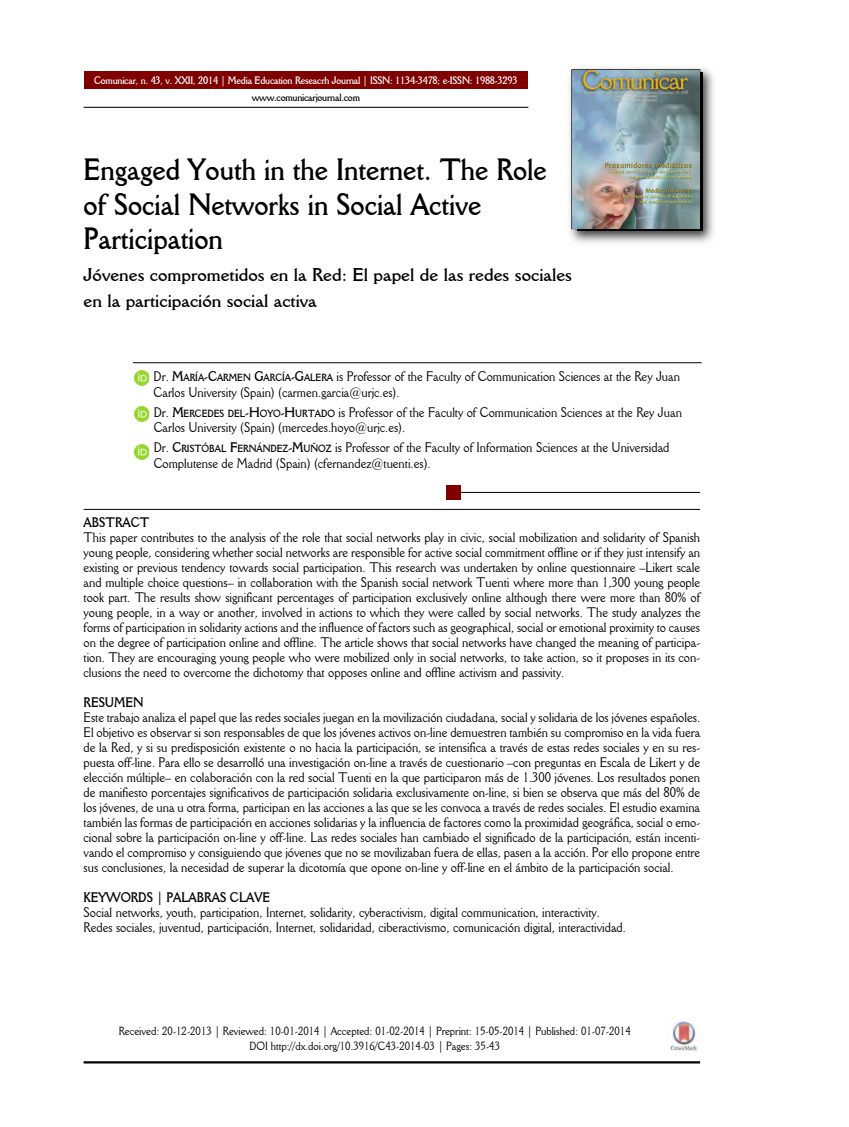
<style>
.page{position:relative;width:849px;height:1127px;background:#fff}
.page>*{position:absolute;margin:0;border:0;box-sizing:border-box;transform-origin:0 0}
.t1{font:700 30px/34.5px "Della Robbia BT";color:#000;scale:.9 1}
.t2{font:700 18px/26px "Della Robbia BT";color:#000}
.t3{font:13.5px/15px "Della Robbia BT";color:#000;scale:.9 1}
.t4{font:700 13.5px "Della Robbia BT";color:#000;scale:.9 1}
.t5{font:11.55px/15px "Della Robbia BT";color:#000;text-align:center;scale:.9 1}
.t6{font:700 10.5px "Della Robbia BT";letter-spacing:-.02em;color:#fff;scale:.9 1}
.t7{font:700 10.5px "Della Robbia BT";letter-spacing:-.02em;color:#000;scale:.9 1}
.s1{font-weight:700}
.s2{font-weight:700;font-size:10.2px}
</style>
<div class="page">
<svg style="left:83px;top:106px;width:446px;height:2px"></svg>
<div style="left:84px;top:71px;width:444px;height:17px;background:#800000"></div>
<img style="left:569px;top:68px;width:145px;height:175px">
<img style="left:577px;top:73px;width:125px;height:157px">
<img style="left:572px;top:70px;width:128px;height:158px">
<svg style="left:132px;top:362px;width:570px;height:1px"></svg>
<svg style="left:83px;top:508px;width:618px;height:2px"></svg>
<svg style="left:461px;top:491px;width:240px;height:2px"></svg>
<hr style="left:84px;top:1061px;width:616px;height:2px;background:#000">
<div style="left:446px;top:485px;width:15px;height:14px;background:#800000"></div>
<img style="left:668px;top:1018px;width:30px;height:33px">
<img style="left:134px;top:370px;width:15px;height:15px">
<img style="left:134px;top:406px;width:15px;height:15px">
<svg style="left:138px;top:444px;width:8px;height:16px"></svg>
<img style="left:134px;top:445px;width:15px;height:14px">
<p class="t6" style="left:94px;top:74px;width:472px">Comunicar, n. 43, v. XXII, 2014 | Media Education Reseacrh Journal | ISSN: 1134-3478; e-ISSN: 1988-3293</p>
<p class="t7" style="left:252px;top:91px;width:122px">www.comunicarjournal.com</p>
<h1 class="t1" style="left:84px;top:152px;width:516px">Engaged Youth in the Internet. The Role of Social Networks in Social Active<br>Participation</h1>
<h2 class="t2" style="left:84px;top:261px;width:490px">Jóvenes comprometidos en la Red: El papel de las redes sociales en la participación social activa</h2>
<p class="t3" style="left:154px;top:368px;width:586px;line-height:15.8px">Dr. <span class="s1">M</span><span class="s2">ARÍA</span><span class="s1">-C</span><span class="s2">ARMEN</span> <span class="s1">G</span><span class="s2">ARCÍA</span><span class="s1">-G</span><span class="s2">ALERA</span> is Professor of the Faculty of Communication Sciences at the Rey Juan<br>Carlos University (Spain) (carmen.garcia@urjc.es).</p>
<p class="t3" style="left:154px;top:404px;width:588px;line-height:15.8px">Dr. <span class="s1">M</span><span class="s2">ERCEDES DEL</span><span class="s1">-H</span><span class="s2">OYO</span><span class="s1">-H</span><span class="s2">URTADO</span> is Professor of the Faculty of Communication Sciences at the Rey Juan<br>Carlos University (Spain) (mercedes.hoyo@urjc.es).</p>
<p class="t3" style="left:154px;top:439px;width:575px;line-height:15.8px">Dr. <span class="s1">C</span><span class="s2">RISTÓBAL</span> <span class="s1">F</span><span class="s2">ERNÁNDEZ</span><span class="s1">-M</span><span class="s2">UÑOZ</span> is Professor of the Faculty of Information Sciences at the Universidad<br>Complutense de Madrid (Spain) (cfernandez@tuenti.es).</p>
<p class="t4" style="left:84px;top:514px;width:75px">ABSTRACT</p>
<p class="t3" style="left:84px;top:530px;width:687px;text-align:justify">This paper contributes to the analysis of the role that social networks play in civic, social mobilization and solidarity of Spanish young people, considering whether social networks are responsible for active social commitment offline or if they just intensify an existing or previous tendency towards social participation. This research was undertaken by online questionnaire –Likert scale and multiple choice questions– in collaboration with the Spanish social network Tuenti where more than 1,300 young people took part. The results show significant percentages of participation exclusively online although there were more than 80% of young people, in a way or another, involved in actions to which they were called by social networks. The study analyzes the forms of participation in solidarity actions and the influence of factors such as geographical, social or emotional proximity to causes on the degree of participation online and offline. The article shows that social networks have changed the meaning of participa&shy;tion. They are encouraging young people who were mobilized only in social networks, to take action, so it proposes in its con&shy;clusions the need to overcome the dichotomy that opposes online and offline activism and passivity.</p>
<p class="t4" style="left:84px;top:694px;width:68px">RESUMEN</p>
<p class="t3" style="left:84px;top:710px;width:687px;text-align:justify">Este trabajo analiza el papel que las redes sociales juegan en la movilización ciudadana, social y solidaria de los jóvenes españoles.<br>El objetivo es observar si son responsables de que los jóvenes activos on-line demuestren también su compromiso en la vida fuera de la Red, y si su predisposición existente o no hacia la participación, se intensifica a través de estas redes sociales y en su res&shy;puesta off-line. Para ello se desarrolló una investigación on-line a través de cuestionario –con preguntas en Escala de Likert y de elección múltiple– en colaboración con la red social Tuenti en la que participaron más de 1.300 jóvenes. Los resultados ponen de manifiesto porcentajes significativos de participación solidaria exclusivamente on-line, si bien se observa que más del 80% de los jóvenes, de una u otra forma, participan en las acciones a las que se les convoca a través de redes sociales. El estudio examina también las formas de participación en acciones solidarias y la influencia de factores como la proximidad geográfica, social o emo&shy;cional sobre la participación on-line y off-line. Las redes sociales han cambiado el significado de la participación, están incenti&shy;vando el compromiso y consiguiendo que jóvenes que no se movilizaban fuera de ellas, pasen a la acción. Por ello propone entre sus conclusiones, la necesidad de superar la dicotomía que opone on-line y off-line en el ámbito de la participación social.</p>
<p class="t4" style="left:84px;top:889px;width:209px">KEYWORDS | PALABRAS CLAVE</p>
<p class="t3" style="left:84px;top:905px;width:604px">Social networks, youth, participation, Internet, solidarity, cyberactivism, digital communication, interactivity.<br>Redes sociales, juventud, participación, Internet, solidaridad, ciberactivismo, comunicación digital, interactividad.</p>
<p class="t5" style="left:119px;top:1023px;width:570px">Received: 20-12-2013 | Reviewed: 10-01-2014 | Accepted: 01-02-2014 | Preprint: 15-05-2014 | Published: 01-07-2014<br>DOI http://dx.doi.org/10.3916/C43-2014-03 | Pages: 35-43</p>
</div>
